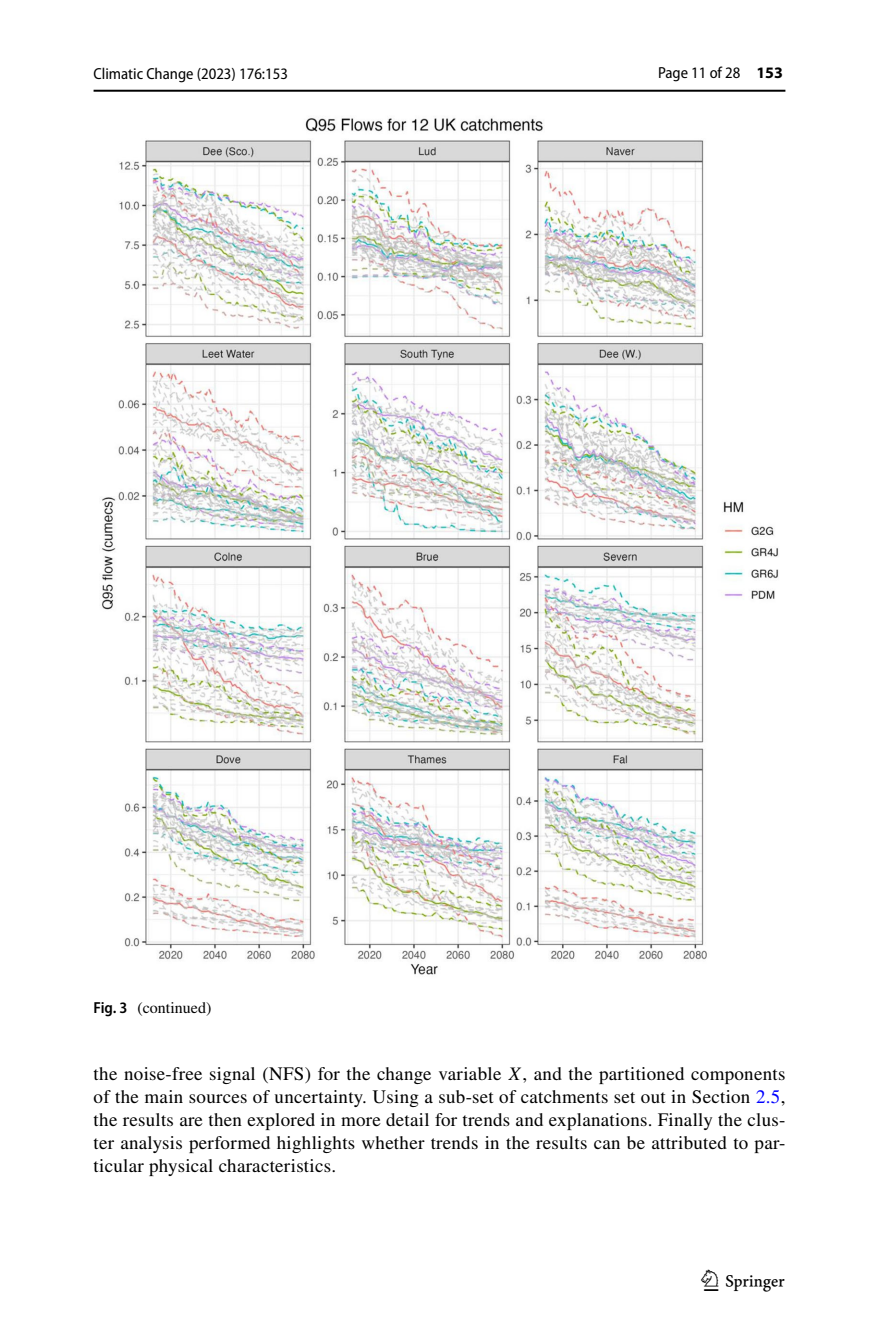
<style>
.page{position:relative;width:879px;height:1333px;background:#fff}
.page>*{position:absolute;margin:0;border:0;box-sizing:border-box;transform-origin:0 0}
.t1{font:30px "Springnew Regular 5";color:#000}
.t2{font:19px/23px "STIX";letter-spacing:.015em;color:#000;text-align:justify}
.t3{font:semi-condensed 16px "Myriad Pro";color:#000}
.t4{font:16px "STIX";color:#000}
.s1{font-family:"Myriad Pro";font-weight:600;font-stretch:semi-condensed}
.s2{font-weight:700;font-stretch:normal}
.s3{font-family:"STIX General Italic 31"}
.s4{color:#00f}
</style>
<div class="page">
<hr style="left:94px;top:90px;width:691px;height:2px;background:#000">
<img style="left:102px;top:118px;width:677px;height:857px">
<p class="t3" style="left:94px;top:65px;width:196px">Climatic Change (2023) 176:153</p>
<p class="t4" style="left:94px;top:996px;width:119px"><span class="s1">Fig. 3</span> (continued)</p>
<p class="t3" style="left:658px;top:64px;width:126px">Page 11 of 28 <span class="s2">153</span></p>
<p class="t2" style="left:94px;top:1063px;width:693px">the noise-free signal (NFS) for the change variable <span class="s3">X</span>, and the partitioned components of the main sources of uncertainty. Using a sub-set of catchments set out in Section <span class="s4">2.5</span>, the results are then explored in more detail for trends and explanations. Finally the clus&shy;ter analysis performed highlights whether trends in the results can be attributed to par&shy;ticular physical characteristics.</p>
<h1 class="t1" style="left:704px;top:1269px;width:83px">1 3</h1>
</div>
